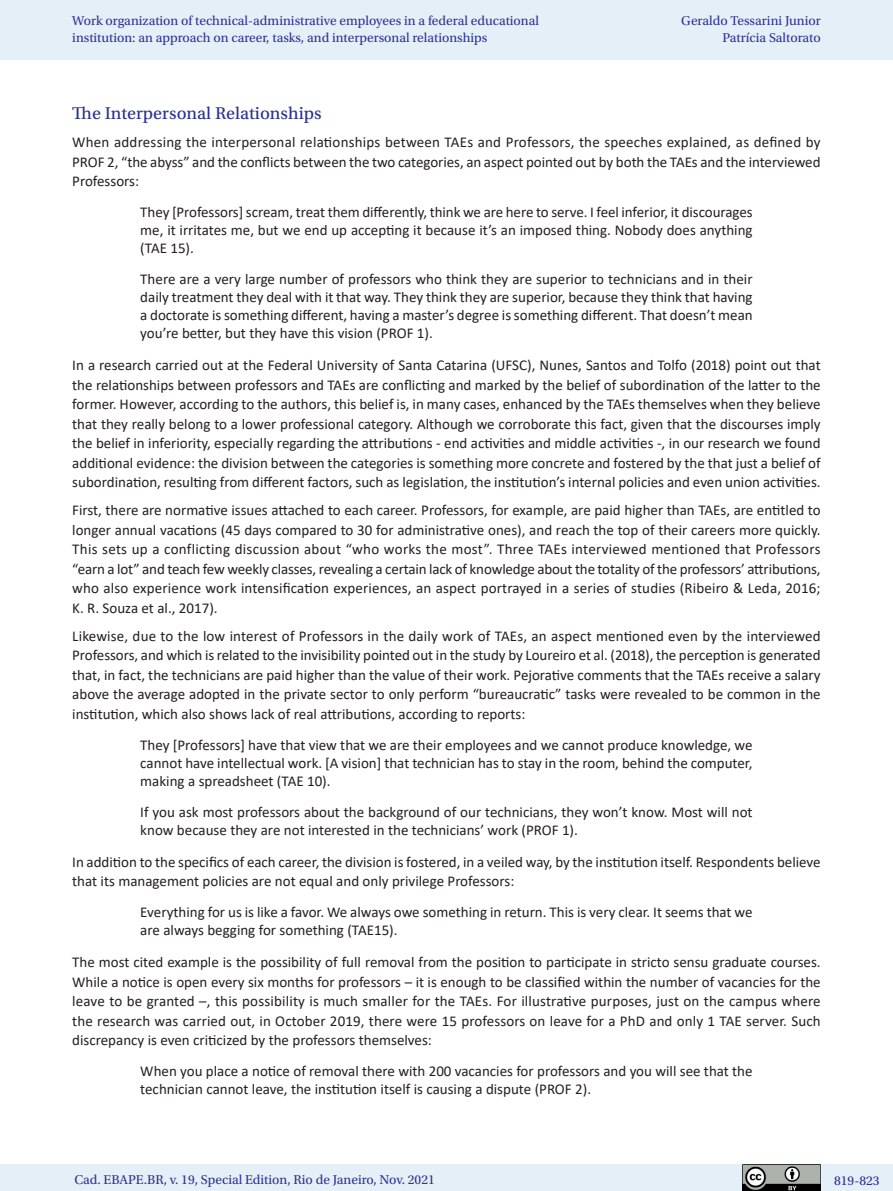
<style>
.page{position:relative;width:893px;height:1191px;background:#fff}
.page>*{position:absolute;margin:0;border:0;box-sizing:border-box;transform-origin:0 0}
._07_2_sub2{font:18px "Utopia Std Capt";color:#2b3393}
._06_0_texto{font:15px/19.5px "Calibri";color:#231f20;text-align:justify}
._06_2_citação{font:15px/18px "Calibri";color:#231f20;text-align:justify}
.t1{font:13.5px/16.5px "Utopia Std";color:#2b3393}
</style>
<div class="page">
<div style="left:0;top:0;width:893px;height:60px;background:#e4eff8"></div>
<div style="left:0;top:1164px;width:893px;height:27px;background:#e4eff8"></div>
<img style="left:743px;top:1164px;width:78px;height:27px">
<p class="t1" style="left:72px;top:13px;width:468px">Work organization of technical-administrative employees in a federal educational institution: an approach on career, tasks, and interpersonal relationships</p>
<p class="t1" style="left:681px;top:13px;width:141px;text-align:right">Geraldo Tessarini Junior<br>Patrícia Saltorato</p>
<p class="_07_2_sub2" style="left:72px;top:104px;width:251px">The Interpersonal Relationships</p>
<p class="_06_0_texto" style="left:72px;top:132px;width:750px">When addressing the interpersonal relationships between TAEs and Professors, the speeches explained, as defined by PROF 2, “the abyss” and the conflicts between the two categories, an aspect pointed out by both the TAEs and the interviewed Professors:</p>
<p class="_06_2_citação" style="left:140px;top:203px;width:614px">They [Professors] scream, treat them differently, think we are here to serve. I feel inferior, it discourages me, it irritates me, but we end up accepting it because it’s an imposed thing. Nobody does anything (TAE 15).</p>
<p class="_06_2_citação" style="left:140px;top:270px;width:614px">There are a very large number of professors who think they are superior to technicians and in their daily treatment they deal with it that way. They think they are superior, because they think that having a doctorate is something different, having a master’s degree is something different. That doesn’t mean you’re better, but they have this vision (PROF 1).</p>
<p class="_06_0_texto" style="left:72px;top:355px;width:750px">In a research carried out at the Federal University of Santa Catarina (UFSC), Nunes, Santos and Tolfo (2018) point out that the relationships between professors and TAEs are conflicting and marked by the belief of subordination of the latter to the former. However, according to the authors, this belief is, in many cases, enhanced by the TAEs themselves when they believe that they really belong to a lower professional category. Although we corroborate this fact, given that the discourses imply the belief in inferiority, especially regarding the attributions - end activities and middle activities -, in our research we found additional evidence: the division between the categories is something more concrete and fostered by the that just a belief of subordination, resulting from different factors, such as legislation, the institution’s internal policies and even union activities.</p>
<p class="_06_0_texto" style="left:72px;top:500px;width:750px">First, there are normative issues attached to each career. Professors, for example, are paid higher than TAEs, are entitled to longer annual vacations (45 days compared to 30 for administrative ones), and reach the top of their careers more quickly.<br>This sets up a conflicting discussion about “who works the most”. Three TAEs interviewed mentioned that Professors “earn a lot” and teach few weekly classes, revealing a certain lack of knowledge about the totality of the professors’ attributions, who also experience work intensification experiences, an aspect portrayed in a series of studies (Ribeiro &amp; Leda, 2016; K. R. Souza et al., 2017).</p>
<p class="_06_0_texto" style="left:72px;top:626px;width:750px">Likewise, due to the low interest of Professors in the daily work of TAEs, an aspect mentioned even by the interviewed Professors, and which is related to the invisibility pointed out in the study by Loureiro et al. (2018), the perception is generated that, in fact, the technicians are paid higher than the value of their work. Pejorative comments that the TAEs receive a salary above the average adopted in the private sector to only perform “bureaucratic” tasks were revealed to be common in the institution, which also shows lack of real attributions, according to reports:</p>
<p class="_06_2_citação" style="left:140px;top:735px;width:614px">They [Professors] have that view that we are their employees and we cannot produce knowledge, we cannot have intellectual work. [A vision] that technician has to stay in the room, behind the computer, making a spreadsheet (TAE 10).</p>
<p class="_06_2_citação" style="left:140px;top:802px;width:614px">If you ask most professors about the background of our technicians, they won’t know. Most will not know because they are not interested in the technicians’ work (PROF 1).</p>
<p class="_06_0_texto" style="left:72px;top:851px;width:750px">In addition to the specifics of each career, the division is fostered, in a veiled way, by the institution itself. Respondents believe that its management policies are not equal and only privilege Professors:</p>
<p class="_06_2_citação" style="left:140px;top:902px;width:614px">Everything for us is like a favor. We always owe something in return. This is very clear. It seems that we are always begging for something (TAE15).</p>
<p class="_06_0_texto" style="left:72px;top:952px;width:750px">The most cited example is the possibility of full removal from the position to participate in stricto sensu graduate courses.<br>While a notice is open every six months for professors – it is enough to be classified within the number of vacancies for the leave to be granted –, this possibility is much smaller for the TAEs. For illustrative purposes, just on the campus where the research was carried out, in October 2019, there were 15 professors on leave for a PhD and only 1 TAE server. Such discrepancy is even criticized by the professors themselves:</p>
<p class="_06_2_citação" style="left:140px;top:1061px;width:614px">When you place a notice of removal there with 200 vacancies for professors and you will see that the technician cannot leave, the institution itself is causing a dispute (PROF 2).</p>
<p class="t1" style="left:74px;top:1171px;width:362px">Cad. EBAPE.BR, v. 19, Special Edition, Rio de Janeiro, Nov. 2021</p>
<p class="t1" style="left:834px;top:1172px;width:47px">819-823</p>
</div>
